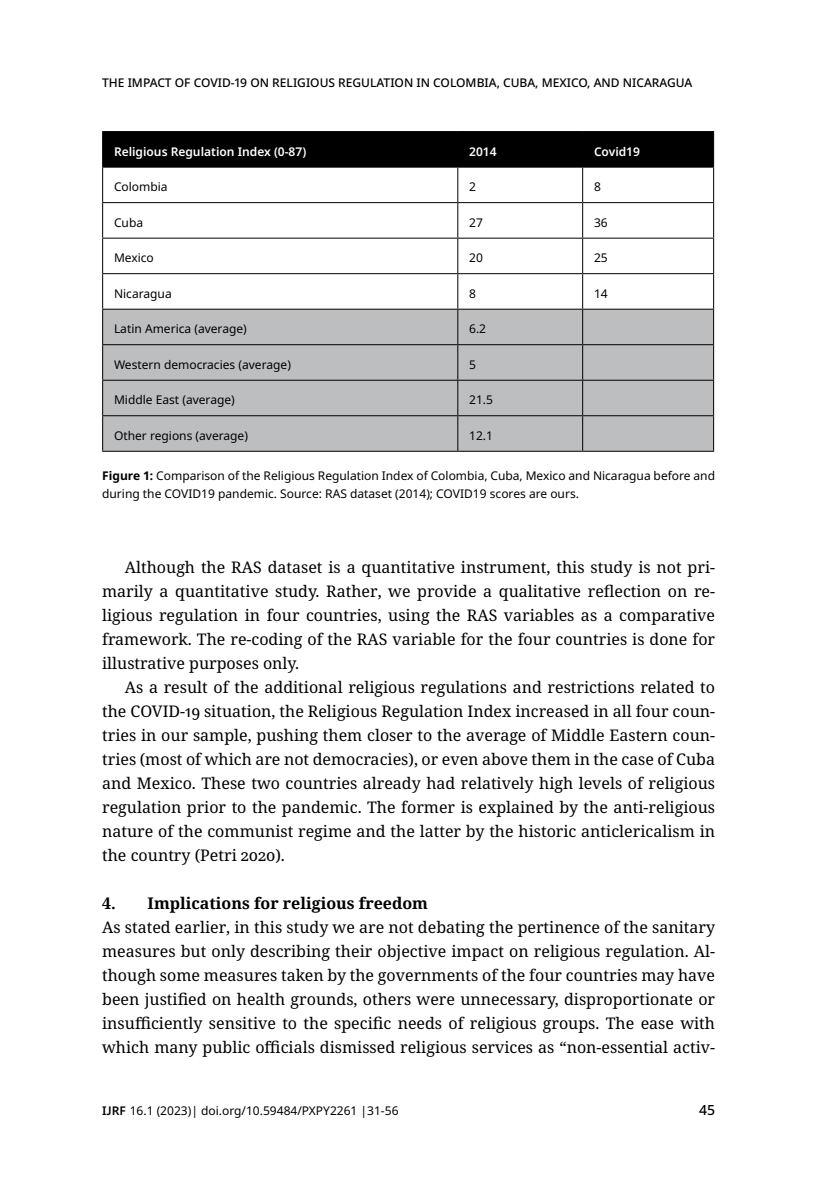
<style>
.page{position:relative;width:840px;height:1191px;background:#fff}
.page>*{position:absolute;margin:0;border:0;box-sizing:border-box;transform-origin:0 0}
.t1{font:16px/24px "Noto Serif";color:#000;text-align:justify}
.t2{font:700 16px "Noto Serif";color:#000}
.t3{font:500 14px "Noto Sans";color:#000}
.t4{font:12px/18px "Noto Sans";color:#000}
.t5{font:500 12px "Noto Sans";color:#000}
.t6{font:600 12px "Noto Sans";color:#fff}
.s1{font-weight:700}
.s2{font-weight:600}
</style>
<div class="page">
<div style="left:103px;top:132px;width:609px;height:35px;background:#000"></div>
<div style="left:103px;top:310px;width:609px;height:141px;background:#bcbec0"></div>
<hr style="left:102px;top:131px;width:355px;height:1px;background:#000">
<hr style="left:102px;top:132px;width:1px;height:35px;background:#000">
<hr style="left:457px;top:131px;width:125px;height:1px;background:#000">
<hr style="left:457px;top:132px;width:1px;height:35px;background:#000">
<hr style="left:582px;top:131px;width:131px;height:1px;background:#000">
<hr style="left:582px;top:132px;width:1px;height:35px;background:#000">
<hr style="left:712px;top:132px;width:1px;height:35px;background:#000">
<hr style="left:102px;top:167px;width:355px;height:1px;background:#000">
<hr style="left:102px;top:168px;width:1px;height:34px;background:#000">
<hr style="left:457px;top:167px;width:125px;height:1px;background:#000">
<hr style="left:457px;top:168px;width:1px;height:34px;background:#000">
<hr style="left:582px;top:167px;width:131px;height:1px;background:#000">
<hr style="left:582px;top:168px;width:1px;height:34px;background:#000">
<hr style="left:712px;top:168px;width:1px;height:34px;background:#000">
<hr style="left:102px;top:202px;width:355px;height:1px;background:#000">
<hr style="left:102px;top:203px;width:1px;height:35px;background:#000">
<hr style="left:457px;top:202px;width:125px;height:1px;background:#000">
<hr style="left:457px;top:203px;width:1px;height:35px;background:#000">
<hr style="left:582px;top:202px;width:131px;height:1px;background:#000">
<hr style="left:582px;top:203px;width:1px;height:35px;background:#000">
<hr style="left:712px;top:203px;width:1px;height:35px;background:#000">
<hr style="left:102px;top:238px;width:355px;height:1px;background:#000">
<hr style="left:102px;top:239px;width:1px;height:34px;background:#000">
<hr style="left:457px;top:238px;width:125px;height:1px;background:#000">
<hr style="left:457px;top:239px;width:1px;height:34px;background:#000">
<hr style="left:582px;top:238px;width:131px;height:1px;background:#000">
<hr style="left:582px;top:239px;width:1px;height:34px;background:#000">
<hr style="left:712px;top:239px;width:1px;height:34px;background:#000">
<hr style="left:102px;top:273px;width:355px;height:1px;background:#000">
<hr style="left:102px;top:274px;width:1px;height:35px;background:#000">
<hr style="left:457px;top:273px;width:125px;height:1px;background:#000">
<hr style="left:457px;top:274px;width:1px;height:35px;background:#000">
<hr style="left:582px;top:273px;width:131px;height:1px;background:#000">
<hr style="left:582px;top:274px;width:1px;height:35px;background:#000">
<hr style="left:712px;top:274px;width:1px;height:35px;background:#000">
<hr style="left:102px;top:309px;width:355px;height:1px;background:#000">
<hr style="left:102px;top:310px;width:1px;height:34px;background:#000">
<hr style="left:457px;top:309px;width:125px;height:1px;background:#000">
<hr style="left:457px;top:310px;width:1px;height:34px;background:#000">
<hr style="left:582px;top:309px;width:131px;height:1px;background:#000">
<hr style="left:582px;top:310px;width:1px;height:34px;background:#000">
<hr style="left:712px;top:310px;width:1px;height:34px;background:#000">
<hr style="left:102px;top:344px;width:355px;height:1px;background:#000">
<hr style="left:102px;top:345px;width:1px;height:35px;background:#000">
<hr style="left:457px;top:344px;width:125px;height:1px;background:#000">
<hr style="left:457px;top:345px;width:1px;height:35px;background:#000">
<hr style="left:582px;top:344px;width:131px;height:1px;background:#000">
<hr style="left:582px;top:345px;width:1px;height:35px;background:#000">
<hr style="left:712px;top:345px;width:1px;height:35px;background:#000">
<hr style="left:102px;top:380px;width:355px;height:1px;background:#000">
<hr style="left:102px;top:381px;width:1px;height:34px;background:#000">
<hr style="left:457px;top:380px;width:125px;height:1px;background:#000">
<hr style="left:457px;top:381px;width:1px;height:34px;background:#000">
<hr style="left:582px;top:380px;width:131px;height:1px;background:#000">
<hr style="left:582px;top:381px;width:1px;height:34px;background:#000">
<hr style="left:712px;top:381px;width:1px;height:34px;background:#000">
<hr style="left:102px;top:415px;width:355px;height:1px;background:#000">
<hr style="left:102px;top:416px;width:1px;height:35px;background:#000">
<hr style="left:457px;top:415px;width:125px;height:1px;background:#000">
<hr style="left:457px;top:416px;width:1px;height:35px;background:#000">
<hr style="left:582px;top:415px;width:131px;height:1px;background:#000">
<hr style="left:582px;top:416px;width:1px;height:35px;background:#000">
<hr style="left:712px;top:416px;width:1px;height:35px;background:#000">
<hr style="left:102px;top:451px;width:355px;height:1px;background:#000">
<hr style="left:457px;top:451px;width:125px;height:1px;background:#000">
<hr style="left:582px;top:451px;width:131px;height:1px;background:#000">
<p class="t5" style="left:102px;top:75px;width:591px">THE IMPACT OF COVID-19 ON RELIGIOUS REGULATION IN COLOMBIA, CUBA, M EXICO, AND NICARAGUA</p>
<p class="t6" style="left:114px;top:145px;width:194px">Religious Regulation Index (0-87)</p>
<p class="t6" style="left:469px;top:145px;width:29px">2014</p>
<p class="t6" style="left:593px;top:145px;width:47px">Covid19</p>
<p class="t4" style="left:114px;top:178px;width:55px">Colombia</p>
<p class="t4" style="left:469px;top:178px;width:8px">2</p>
<p class="t4" style="left:593px;top:178px;width:8px">8</p>
<p class="t4" style="left:114px;top:214px;width:31px">Cuba</p>
<p class="t4" style="left:469px;top:214px;width:15px">27</p>
<p class="t4" style="left:593px;top:214px;width:15px">36</p>
<p class="t4" style="left:114px;top:249px;width:41px">Mexico</p>
<p class="t4" style="left:469px;top:249px;width:15px">20</p>
<p class="t4" style="left:593px;top:249px;width:15px">25</p>
<p class="t4" style="left:114px;top:285px;width:59px">Nicaragua</p>
<p class="t4" style="left:469px;top:285px;width:8px">8</p>
<p class="t4" style="left:593px;top:285px;width:15px">14</p>
<p class="t4" style="left:114px;top:320px;width:134px">Latin America (average)</p>
<p class="t4" style="left:469px;top:320px;width:18px">6.2</p>
<p class="t4" style="left:114px;top:356px;width:178px">Western democracies (average)</p>
<p class="t4" style="left:469px;top:356px;width:8px">5</p>
<p class="t4" style="left:114px;top:391px;width:122px">Middle East (average)</p>
<p class="t4" style="left:469px;top:391px;width:25px">21.5</p>
<p class="t4" style="left:114px;top:427px;width:135px">Other regions (average)</p>
<p class="t4" style="left:469px;top:427px;width:25px">12.1</p>
<p class="t4" style="left:102px;top:466px;width:614px"><span class="s1">Figure 1:</span> Comparison of the Religious Regulation Index of Colombia, Cuba, Mexico and Nicaragua before and during the COVID19 pandemic. Source: RAS dataset (2014); COVID19 scores are ours.</p>
<p class="t1" style="left:102px;top:555px;width:614px;text-indent:23px">Although the RAS dataset is a quantitative instrument, this study is not pri&shy;marily a quantitative study. Rather, we provide a qualitative reflection on re&shy;ligious regulation in four countries, using the RAS variables as a comparative framework. The re-coding of the RAS variable for the four countries is done for illustrative purposes only.</p>
<p class="t1" style="left:102px;top:675px;width:614px;text-indent:23px">As a result of the additional religious regulations and restrictions related to the COVID-19 situation, the Religious Regulation Index increased in all four coun&shy;tries in our sample, pushing them closer to the average of Middle Eastern coun&shy;tries (most of which are not democracies), or even above them in the case of Cuba and Mexico. These two countries already had relatively high levels of religious regulation prior to the pandemic. The former is explained by the anti-religious nature of the communist regime and the latter by the historic anticlericalism in the country (Petri 2020).</p>
<p class="t2" style="left:102px;top:892px;width:327px">4. Implications for religious freedom</p>
<p class="t1" style="left:102px;top:915px;width:614px">As stated earlier, in this study we are not debating the pertinence of the sanitary measures but only describing their objective impact on religious regulation. Al&shy;though some measures taken by the governments of the four countries may have been justified on health grounds, others were unnecessary, disproportionate or insufficiently sensitive to the specific needs of religious groups. The ease with which many public officials dismissed religious services as “non-essential activ-</p>
<p class="t4" style="left:102px;top:1102px;width:298px"><span class="s2">IJRF</span> 16.1 (2023)| doi.org/10.59484/PXPY2261 |31-56</p>
<p class="t3" style="left:698px;top:1102px;width:18px">45</p>
</div>
